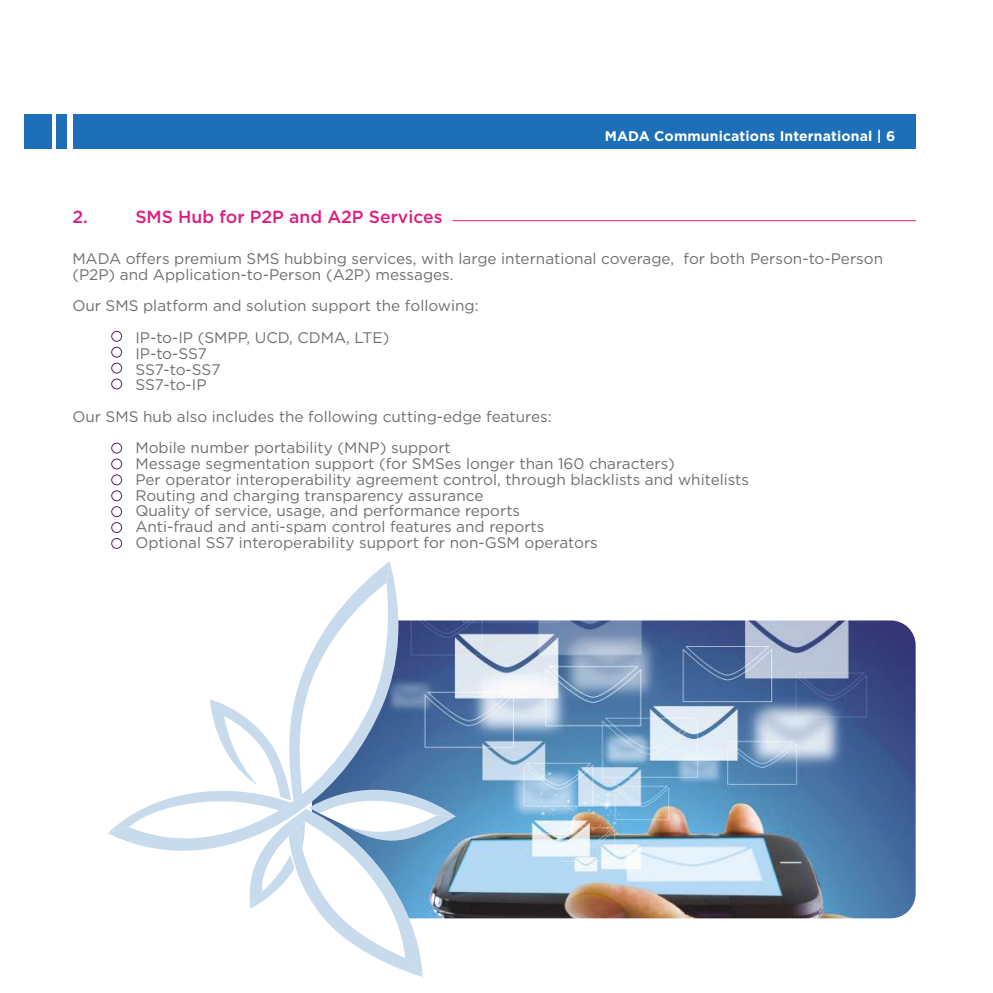
<style>
.page{position:relative;width:993px;height:993px;background:#fff}
.page>*{position:absolute;margin:0;border:0;box-sizing:border-box;transform-origin:0 0}
.t1{font:500 17.5px "Gotham";color:#df1c80}
.t2{font:15.4px/15.8px "Gotham";color:#6f6f6e}
.t3{font:700 14px "Gotham";letter-spacing:.01em;color:#fff}
</style>
<div class="page">
<hr style="left:452px;top:220px;width:463px;height:1px;background:#df1c80">
<div style="left:111px;top:331px;width:11px;height:10px;border:1px solid #581d70;border-radius:50%"></div>
<div style="left:111px;top:347px;width:11px;height:10px;border:1px solid #581d70;border-radius:50%"></div>
<div style="left:111px;top:362px;width:11px;height:11px;border:1px solid #581d70;border-radius:50%"></div>
<div style="left:111px;top:378px;width:11px;height:11px;border:1px solid #581d70;border-radius:50%"></div>
<div style="left:111px;top:442px;width:11px;height:11px;border:1px solid #581d70;border-radius:50%"></div>
<div style="left:111px;top:458px;width:11px;height:11px;border:1px solid #581d70;border-radius:50%"></div>
<div style="left:111px;top:474px;width:11px;height:11px;border:1px solid #581d70;border-radius:50%"></div>
<div style="left:111px;top:490px;width:11px;height:11px;border:1px solid #581d70;border-radius:50%"></div>
<div style="left:111px;top:506px;width:11px;height:11px;border:1px solid #581d70;border-radius:50%"></div>
<div style="left:111px;top:522px;width:11px;height:10px;border:1px solid #581d70;border-radius:50%"></div>
<div style="left:111px;top:538px;width:11px;height:10px;border:1px solid #581d70;border-radius:50%"></div>
<div style="left:73px;top:114px;width:842px;height:35px;background:#1d70b7"></div>
<div style="left:25px;top:114px;width:27px;height:35px;background:#1d70b7"></div>
<div style="left:57px;top:114px;width:10px;height:35px;background:#1d70b7"></div>
<img style="left:455px;top:620px;width:460px;height:298px">
<svg style="left:249px;top:620px;width:206px;height:356px"></svg>
<svg style="left:108px;top:561px;width:296px;height:292px"></svg>
<p class="t3" style="left:604px;top:128px;width:292px">MADA Communications International | 6</p>
<p class="t1" style="left:72px;top:207px;width:17px">2.</p>
<p class="t1" style="left:135px;top:207px;width:308px">SMS Hub for P2P and A2P Services</p>
<p class="t2" style="left:72px;top:250px;width:812px">MADA offers premium SMS hubbing services, with large international coverage, for both Person-to-Person (P2P) and Application-to-Person (A2P) messages.</p>
<p class="t2" style="left:135px;top:290px;width:344px;line-height:31.5px;text-indent:-63px">Our SMS platform and solution support the following:<br>IP-to-IP (SMPP, UCD, CDMA, LTE)</p>
<p class="t2" style="left:135px;top:345px;width:87px">IP-to-SS7<br>SS7-to-SS7<br>SS7-to-IP</p>
<p class="t2" style="left:135px;top:400px;width:417px;line-height:31.5px;text-indent:-63px">Our SMS hub also includes the following cutting-edge features:<br>Mobile number portability (MNP) support</p>
<p class="t2" style="left:135px;top:455px;width:615px">Message segmentation support (for SMSes longer than 160 characters)<br>Per operator interoperability agreement control, through blacklists and whitelists Routing and charging transparency assurance<br>Quality of service, usage, and performance reports<br>Anti-fraud and anti-spam control features and reports<br>Optional SS7 interoperability support for non-GSM operators</p>
</div>
